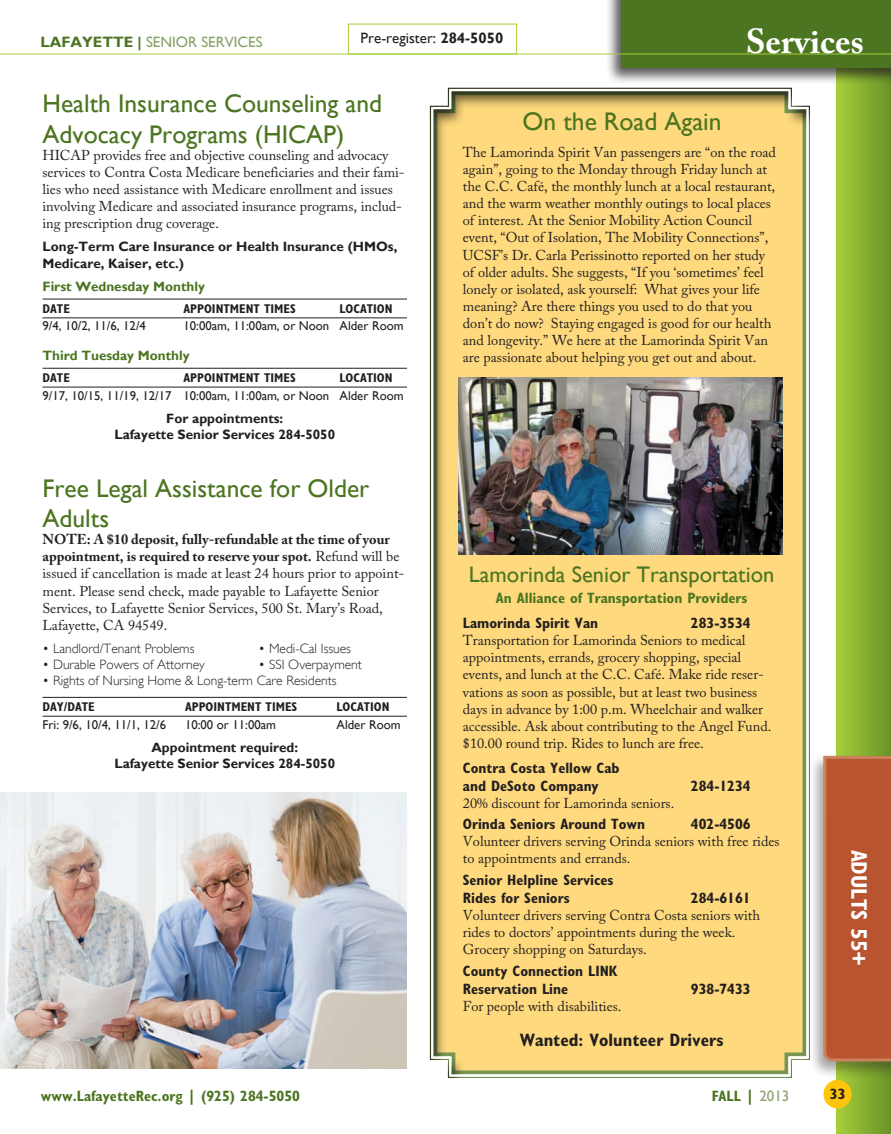
<style>
.page{position:relative;width:891px;height:1134px;background:#fff}
.page>*{position:absolute;margin:0;border:0;box-sizing:border-box;transform-origin:0 0}
.t1{font:700 34.5px "Adobe Caslon Pro";color:#fff}
.Class_Title{font:25.5px/30.6px "Gill Sans";color:#4b7520}
.Class_Title-2{font:22.5px "Gill Sans";color:#4b7520}
.t2{font:700 condensed 22.5px "Gill Sans Std";color:#fff}
.Class_Age_Range{font:700 condensed 18px "Gill Sans Std";color:#231f20}
.Class_Age_Range-2{font:700 condensed 15px/18px "Gill Sans Std";color:#231f20}
.Class_Age_Range-3{font:700 condensed 15px "Gill Sans Std";color:#4b7520}
.t3{font:15px "Gill Sans";color:#87a267}
.Class_Table_Text_No{font:15px "Gill Sans";color:#231f20}
.Class_Body_Text{font:14.25px/17.1px "Adobe Caslon Pro";color:#231f20}
.Subhead_Bold_Black{font:700 13.5px/16.2px "Gill Sans";color:#231f20;text-align:center}
.Bulleted_List_Light{font:300 13.5px "Gill Sans";color:#231f20}
.Subhead_Bold_Black-2{font:700 13.5px "Gill Sans";color:#4b7520}
.Class_Table_Text_No-2{font:12.75px "Gill Sans";color:#231f20}
.Class_Table_Head{font:700 condensed 12.75px "Gill Sans Std";color:#231f20}
.s1{font-weight:700;color:#4b7520}
.s2{font-weight:700}
.s3{font-family:"Gill Sans";font-weight:400;font-stretch:normal;color:#87a267}
</style>
<div class="page">
<hr style="left:43px;top:299px;width:364px;height:1px;background:#231f20">
<hr style="left:43px;top:317px;width:364px;height:1px;background:#231f20">
<hr style="left:43px;top:368px;width:364px;height:1px;background:#231f20">
<hr style="left:43px;top:387px;width:364px;height:1px;background:#231f20">
<hr style="left:43px;top:697px;width:364px;height:1px;background:#231f20">
<hr style="left:43px;top:716px;width:364px;height:1px;background:#231f20">
<div style="left:837px;top:67px;width:54px;height:1067px;background:linear-gradient(to right,#a5cd39,#6a9429)"></div>
<div style="left:823px;top:1080px;width:29px;height:28px;background:#fec50d;border-radius:50%"></div>
<div style="left:605px;top:0;width:286px;height:85px;background:#231f20;opacity:.75"></div>
<div style="left:621px;top:0;width:270px;height:68px;background:#4b7520"></div>
<hr style="left:0;top:54px;width:891px;height:1px;background:#a6ce39">
<div style="left:809px;top:754px;width:82px;height:325px;background:#231f20;opacity:.4"></div>
<div style="left:839px;top:754px;width:52px;height:309px;background:#b85530"></div>
<div style="left:348px;top:24px;width:169px;height:30px;border:1px solid #a6ce39"></div>
<img style="left:0;top:792px;width:399px;height:277px">
<div style="left:399px;top:56px;width:440px;height:1052px;background:#231f20;opacity:.75"></div>
<img style="left:458px;top:377px;width:325px;height:177px">
<p class="t3" style="left:41px;top:33px;width:224px"><span class="s1">LAFAYETTE |</span> SENIOR SERVICES</p>
<p class="t1" style="left:746px;top:21px;width:120px">Services</p>
<p class="Class_Table_Text_No" style="left:361px;top:29px;width:144px">Pre-register: <span class="s2">284-5050</span></p>
<p class="Class_Title" style="left:43px;top:89px;width:341px">Health Insurance Counseling and<br>Advocacy Programs (HICAP)</p>
<p class="Class_Body_Text" style="left:43px;top:146px;width:364px">HICAP provides free and objective counseling and advocacy services to Contra Costa Medicare beneficiaries and their fami&shy;lies who need assistance with Medicare enrollment and issues involving Medicare and associated insurance programs, includ&shy;ing prescription drug coverage.</p>
<p class="Subhead_Bold_Black" style="left:43px;top:239px;width:356px;text-align:left">Long-Term Care Insurance or Health Insurance (HMOs,<br>Medicare, Kaiser, etc.)</p>
<p class="Subhead_Bold_Black-2" style="left:43px;top:278px;width:164px">First Wednesday Monthly</p>
<p class="Class_Table_Head" style="left:43px;top:301px;width:29px">DATE</p>
<p class="Class_Table_Head" style="left:184px;top:301px;width:114px">APPOINTMENT TIMES</p>
<p class="Class_Table_Head" style="left:340px;top:301px;width:55px">LOCATION</p>
<p class="Class_Table_Text_No-2" style="left:43px;top:319px;width:105px">9/4, 10/2, 11/6, 12/4</p>
<p class="Class_Table_Text_No-2" style="left:184px;top:319px;width:222px">10:00am, 11:00am, or Noon Alder Room</p>
<p class="Subhead_Bold_Black-2" style="left:43px;top:347px;width:149px">Third Tuesday Monthly</p>
<p class="Class_Table_Head" style="left:43px;top:370px;width:29px">DATE</p>
<p class="Class_Table_Head" style="left:184px;top:370px;width:114px">APPOINTMENT TIMES</p>
<p class="Class_Table_Head" style="left:340px;top:370px;width:55px">LOCATION</p>
<p class="Class_Table_Text_No-2" style="left:43px;top:388px;width:363px">9/17, 10/15, 11/19, 12/17 10:00am, 11:00am, or Noon Alder Room</p>
<p class="Subhead_Bold_Black" style="left:114px;top:411px;width:222px">For appointments:<br>Lafayette Senior Services 284-5050</p>
<p class="Class_Title" style="left:43px;top:473px;width:328px">Free Legal Assistance for Older<br>Adults</p>
<p class="Class_Body_Text" style="left:43px;top:531px;width:363px"><span class="s2">NOTE: A $10 deposit, fully-refundable at the time of your appointment, is required to reserve your spot.</span> Refund will be issued if cancellation is made at least 24 hours prior to appoint&shy;ment. Please send check, made payable to Lafayette Senior Services, to Lafayette Senior Services, 500 St. Mary’s Road, Lafayette, CA 94549.</p>
<p class="Bulleted_List_Light" style="left:43px;top:641px;width:153px">• Landlord/Tenant Problems</p>
<p class="Bulleted_List_Light" style="left:259px;top:641px;width:94px">• Medi-Cal Issues</p>
<p class="Bulleted_List_Light" style="left:43px;top:657px;width:164px">• Durable Powers of Attorney</p>
<p class="Bulleted_List_Light" style="left:259px;top:657px;width:105px">• SSI Overpayment</p>
<p class="Bulleted_List_Light" style="left:43px;top:673px;width:296px">• Rights of Nursing Home &amp; Long-term Care Residents</p>
<p class="Class_Table_Head" style="left:43px;top:699px;width:54px">DAY/DATE</p>
<p class="Class_Table_Head" style="left:185px;top:699px;width:114px">APPOINTMENT TIMES</p>
<p class="Class_Table_Head" style="left:337px;top:699px;width:55px">LOCATION</p>
<p class="Class_Table_Text_No-2" style="left:43px;top:717px;width:125px">Fri: 9/6, 10/4, 11/1, 12/6</p>
<p class="Class_Table_Text_No-2" style="left:185px;top:717px;width:93px">10:00 or 11:00am</p>
<p class="Class_Table_Text_No-2" style="left:337px;top:717px;width:66px">Alder Room</p>
<p class="Subhead_Bold_Black" style="left:114px;top:740px;width:222px">Appointment required:<br>Lafayette Senior Services 284-5050</p>
<p class="Class_Title" style="left:523px;top:106px;width:200px">On the Road Again</p>
<p class="Class_Body_Text" style="left:463px;top:144px;width:315px">The Lamorinda Spirit Van passengers are “on the road again”, going to the Monday through Friday lunch at the C.C. Café, the monthly lunch at a local restaurant, and the warm weather monthly outings to local places of interest. At the Senior Mobility Action Council event, “Out of Isolation, The Mobility Connections”, UCSF’s Dr. Carla Perissinotto reported on her study of older adults. She suggests, “If you ‘sometimes’ feel lonely or isolated, ask yourself: What gives your life meaning? Are there things you used to do that you don’t do now? Staying engaged is good for our health and longevity.” We here at the Lamorinda Spirit Van are passionate about helping you get out and about.</p>
<p class="Class_Title-2" style="left:469px;top:561px;width:307px">Lamorinda Senior Transportation</p>
<p class="Class_Age_Range-3" style="left:496px;top:589px;width:253px">An Alliance of Transportation Providers</p>
<p class="Class_Age_Range-2" style="left:463px;top:614px;width:137px">Lamorinda Spirit Van</p>
<p class="Class_Age_Range-2" style="left:691px;top:614px;width:61px">283-3534</p>
<p class="Class_Body_Text" style="left:463px;top:632px;width:310px">Transportation for Lamorinda Seniors to medical appointments, errands, grocery shopping, special events, and lunch at the C.C. Café. Make ride reser&shy;vations as soon as possible, but at least two business days in advance by 1:00 p.m. Wheelchair and walker accessible. Ask about contributing to the Angel Fund. $10.00 round trip. Rides to lunch are free.</p>
<p class="Class_Age_Range-2" style="left:463px;top:758px;width:158px">Contra Costa Yellow Cab and DeSoto Company</p>
<p class="Class_Age_Range-2" style="left:691px;top:776px;width:61px">284-1234</p>
<p class="Class_Body_Text" style="left:463px;top:794px;width:213px">20% discount for Lamorinda seniors.</p>
<p class="Class_Age_Range-2" style="left:463px;top:815px;width:184px">Orinda Seniors Around Town</p>
<p class="Class_Age_Range-2" style="left:691px;top:815px;width:61px">402-4506</p>
<p class="Class_Body_Text" style="left:463px;top:833px;width:318px">Volunteer drivers serving Orinda seniors with free rides to appointments and errands.</p>
<p class="Class_Age_Range-2" style="left:463px;top:871px;width:152px">Senior Helpline Services<br>Rides for Seniors</p>
<p class="Class_Age_Range-2" style="left:691px;top:889px;width:61px">284-6161</p>
<p class="Class_Body_Text" style="left:463px;top:907px;width:299px">Volunteer drivers serving Contra Costa seniors with rides to doctors’ appointments during the week.<br>Grocery shopping on Saturdays.</p>
<p class="Class_Age_Range-2" style="left:463px;top:962px;width:156px">County Connection LINK<br>Reservation Line</p>
<p class="Class_Age_Range-2" style="left:691px;top:980px;width:61px">938-7433</p>
<p class="Class_Body_Text" style="left:463px;top:997px;width:160px">For people with disabilities.</p>
<p class="Class_Age_Range" style="left:520px;top:1029px;width:205px">Wanted: Volunteer Drivers</p>
<p class="t2" style="left:872px;top:850px;width:118px;rotate:90deg">ADULTS 55+</p>
<p class="Class_Age_Range-3" style="left:41px;top:1087px;width:261px">www.LafayetteRec.org | (925) 284-5050</p>
<p class="Class_Age_Range-3" style="left:712px;top:1087px;width:79px">FALL | <span class="s3">2013</span></p>
<p class="Class_Age_Range-2" style="left:830px;top:1085px;width:17px">33</p>
</div>
